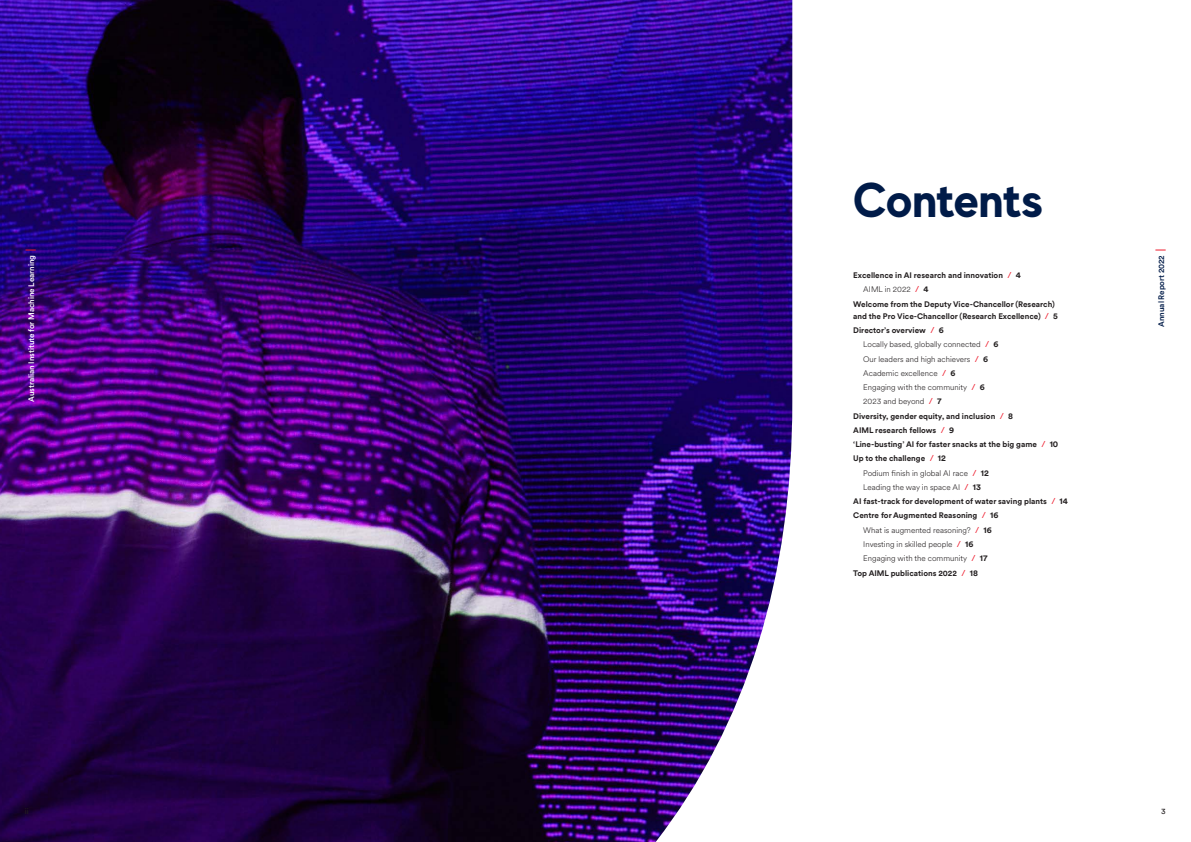
<style>
.page{position:relative;width:1191px;height:842px;background:#fff}
.page>*{position:absolute;margin:0;border:0;box-sizing:border-box;transform-origin:0 0}
.UoA_head_1{font:700 49px "MADE Evolve Sans";color:#001b48}
.UoA_enquiries{font:700 8px/12px "Circular XX";color:#231f20}
.UoA_enquiries-2{font:300 8px "Circular XX";color:#231f20}
.UoA_head_4{font:500 8px "Circular XX";letter-spacing:-.01em;color:#fff}
.UoA_head_4-2{font:500 8px "Circular XX";letter-spacing:-.01em;color:#001b48}
.UoA_footer{font:8px "Circular XX";color:#231f20}
.s1{font-weight:400;font-size:8.5px;color:#ee1b2c}
.s2{font-size:8.5px}
.s3{font-weight:700;font-size:8.5px}
</style>
<div class="page">
<img style="left:0;top:0;width:792px;height:842px">
<p class="UoA_head_4" style="left:26px;top:402px;width:148px;rotate:-90deg">Australian Institute for Machine Learning</p>
<p class="UoA_head_1" style="left:853px;top:168px;width:191px">Contents</p>
<p class="UoA_enquiries" style="left:853px;top:269px;width:169px">Excellence in AI research and innovation <span class="s1">/</span> <span class="s2">4</span></p>
<p class="UoA_enquiries-2" style="left:863px;top:284px;width:67px">AIML in 2022 <span class="s1">/</span> <span class="s3">4</span></p>
<p class="UoA_enquiries" style="left:853px;top:298px;width:206px">Welcome from the Deputy Vice-Chancellor (Research) and the Pro Vice-Chancellor (Research Excellence) <span class="s1">/</span> <span class="s2">5</span></p>
<p class="UoA_enquiries" style="left:853px;top:324px;width:92px">Director’s overview <span class="s1">/</span> <span class="s2">6</span></p>
<p class="UoA_enquiries-2" style="left:863px;top:339px;width:137px">Locally based, globally connected <span class="s1">/</span> <span class="s3">6</span></p>
<p class="UoA_enquiries-2" style="left:863px;top:353px;width:126px">Our leaders and high achievers <span class="s1">/</span> <span class="s3">6</span></p>
<p class="UoA_enquiries-2" style="left:863px;top:368px;width:94px">Academic excellence <span class="s1">/</span> <span class="s3">6</span></p>
<p class="UoA_enquiries-2" style="left:863px;top:382px;width:123px">Engaging with the community <span class="s1">/</span> <span class="s3">6</span></p>
<p class="UoA_enquiries-2" style="left:863px;top:396px;width:80px">2023 and beyond <span class="s1">/</span> <span class="s3">7</span></p>
<p class="UoA_enquiries" style="left:853px;top:409px;width:161px">Diversity, gender equity, and inclusion <span class="s1">/</span> <span class="s2">8</span></p>
<p class="UoA_enquiries" style="left:853px;top:424px;width:102px">AIML research fellows <span class="s1">/</span> <span class="s2">9</span></p>
<p class="UoA_enquiries" style="left:853px;top:438px;width:206px">‘Line-busting’ AI for faster snacks at the big game <span class="s1">/</span> <span class="s2">10</span></p>
<p class="UoA_enquiries" style="left:853px;top:452px;width:94px">Up to the challenge <span class="s1">/</span> <span class="s2">12</span></p>
<p class="UoA_enquiries-2" style="left:863px;top:467px;width:127px">Podium finish in global AI race <span class="s1">/</span> <span class="s3">12</span></p>
<p class="UoA_enquiries-2" style="left:863px;top:482px;width:119px">Leading the way in space AI <span class="s1">/</span> <span class="s3">13</span></p>
<p class="UoA_enquiries" style="left:853px;top:495px;width:216px">AI fast-track for development of water saving plants <span class="s1">/</span> <span class="s2">14</span></p>
<p class="UoA_enquiries" style="left:853px;top:509px;width:147px">Centre for Augmented Reasoning <span class="s1">/</span> <span class="s2">16</span></p>
<p class="UoA_enquiries-2" style="left:863px;top:525px;width:130px">What is augmented reasoning? <span class="s1">/</span> <span class="s3">16</span></p>
<p class="UoA_enquiries-2" style="left:863px;top:539px;width:112px">Investing in skilled people <span class="s1">/</span> <span class="s3">16</span></p>
<p class="UoA_enquiries-2" style="left:863px;top:553px;width:126px">Engaging with the community <span class="s1">/</span> <span class="s3">17</span></p>
<p class="UoA_enquiries" style="left:853px;top:566px;width:126px">Top AIML publications 2022 <span class="s1">/</span> <span class="s2">18</span></p>
<p class="UoA_head_4-2" style="left:1155px;top:327px;width:73px;rotate:-90deg">Annual Report 2022</p>
<p class="UoA_footer" style="left:1161px;top:805px;width:6px">3</p>
</div>
